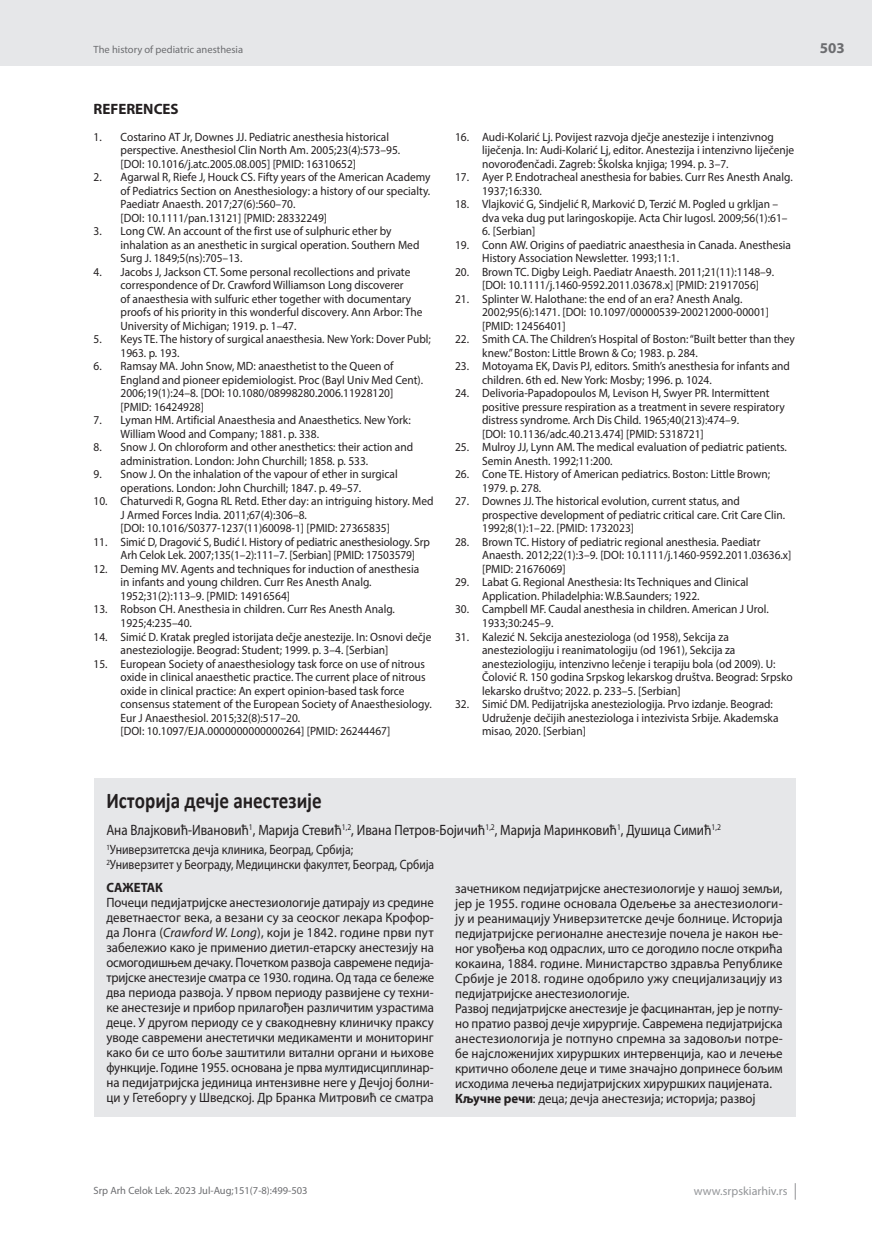
<style>
.page{position:relative;width:872px;height:1234px;background:#fff}
.page>*{position:absolute;margin:0;border:0;box-sizing:border-box;transform-origin:0 0}
.t1{font:700 22.5px "Calibri";color:#231f20;scale:.85 1}
.t2{font:15px "Myriad Pro";color:#231f20;scale:.87 1}
.t3{font:700 15px "Myriad Pro";color:#231f20}
.t4{font:700 15px "Myriad Pro";color:#6c6d70}
.t5{font:13.5px/15px "Myriad Pro";color:#231f20;text-align:justify;scale:.95 1}
.t6{font:13.5px/15px "Myriad Pro";color:#231f20;scale:.87 1}
.t7{font:700 13.5px "Myriad Pro";color:#231f20;scale:.95 1}
.t8{font:12px/13.5px "Myriad Pro";color:#231f20;scale:.95 1}
.t9{font:12px "Myriad Pro";color:#939598}
.t10{font:10.5px "Myriad Pro";color:#6c6d70}
.s1{font-style:italic}
.s2{font-weight:700}
</style>
<div class="page">
<div style="left:0;top:0;width:872px;height:66px;background:#e6e7e9"></div>
<svg style="left:795px;top:1183px;width:1px;height:16px"></svg>
<div style="left:94px;top:778px;width:701px;height:338px;background:#e6e7e9"></div>
<p class="t10" style="left:94px;top:43px;width:151px">The history of pediatric anesthesia</p>
<p class="t3" style="left:94px;top:99px;width:87px">REFERENCES</p>
<p class="t8" style="left:121px;top:130px;width:296px;text-indent:-27px">1. Costarino AT Jr, Downes JJ. Pediatric anesthesia historical perspective. Anesthesiol Clin North Am. 2005;23(4):573–95. [DOI: 10.1016/j.atc.2005.08.005] [PMID: 16310652]</p>
<p class="t8" style="left:121px;top:170px;width:328px;text-indent:-27px">2. Agarwal R, Riefe J, Houck CS. Fifty years of the American Academy of Pediatrics Section on Anesthesiology: a history of our specialty.<br>Paediatr Anaesth. 2017;27(6):560–70.<br>[DOI: 10.1111/pan.13121] [PMID: 28332249]</p>
<p class="t8" style="left:121px;top:224px;width:316px;text-indent:-27px">3. Long CW. An account of the first use of sulphuric ether by inhalation as an anesthetic in surgical operation. Southern Med<br>Surg J. 1849;5(ns):705–13.</p>
<p class="t8" style="left:121px;top:265px;width:319px;text-indent:-27px">4. Jacobs J, Jackson CT. Some personal recollections and private correspondence of Dr. Crawford Williamson Long discoverer<br>of anaesthesia with sulfuric ether together with documentary proofs of his priority in this wonderful discovery. Ann Arbor: The University of Michigan; 1919. p. 1–47.</p>
<p class="t8" style="left:121px;top:332px;width:328px;text-indent:-27px">5. Keys TE. The history of surgical anaesthesia. New York: Dover Publ;<br>1963. p. 193.</p>
<p class="t8" style="left:121px;top:359px;width:320px;text-indent:-27px">6. Ramsay MA. John Snow, MD: anaesthetist to the Queen of England and pioneer epidemiologist. Proc (Bayl Univ Med Cent).<br>2006;19(1):24–8. [DOI: 10.1080/08998280.2006.11928120] [PMID: 16424928]</p>
<p class="t8" style="left:121px;top:413px;width:307px;text-indent:-27px">7. Lyman HM. Artificial Anaesthesia and Anaesthetics. New York:<br>William Wood and Company; 1881. p. 338.</p>
<p class="t8" style="left:121px;top:440px;width:309px;text-indent:-27px">8. Snow J. On chloroform and other anesthetics: their action and administration. London: John Churchill; 1858. p. 533.</p>
<p class="t8" style="left:121px;top:467px;width:293px;text-indent:-27px">9. Snow J. On the inhalation of the vapour of ether in surgical operations. London: John Churchill; 1847. p. 49–57.</p>
<p class="t8" style="left:121px;top:494px;width:331px;text-indent:-27px">10. Chaturvedi R, Gogna RL Retd. Ether day: an intriguing history. Med<br>J Armed Forces India. 2011;67(4):306–8.<br>[DOI: 10.1016/S0377-1237(11)60098-1] [PMID: 27365835]</p>
<p class="t8" style="left:121px;top:535px;width:327px;text-indent:-27px">11. Simić D, Dragović S, Budić I. History of pediatric anesthesiology. Srp<br>Arh Celok Lek. 2007;135(1–2):111–7. [Serbian] [PMID: 17503579]</p>
<p class="t8" style="left:121px;top:562px;width:316px;text-indent:-27px">12. Deming MV. Agents and techniques for induction of anesthesia in infants and young children. Curr Res Anesth Analg.<br>1952;31(2):113–9. [PMID: 14916564]</p>
<p class="t8" style="left:121px;top:602px;width:290px;text-indent:-27px">13. Robson CH. Anesthesia in children. Curr Res Anesth Analg.<br>1925;4:235–40.</p>
<p class="t8" style="left:121px;top:629px;width:329px;text-indent:-27px">14. Simić D. Kratak pregled istorijata dečje anestezije. In: Osnovi dečje anesteziologije. Beograd: Student; 1999. p. 3–4. [Serbian]</p>
<p class="t8" style="left:121px;top:656px;width:329px;text-indent:-27px">15. European Society of anaesthesiology task force on use of nitrous oxide in clinical anaesthetic practice. The current place of nitrous oxide in clinical practice: An expert opinion-based task force consensus statement of the European Society of Anaesthesiology.<br>Eur J Anaesthesiol. 2015;32(8):517–20.<br>[DOI: 10.1097/EJA.0000000000000264] [PMID: 26244467]</p>
<p class="t8" style="left:482px;top:130px;width:330px;text-indent:-27px">16. Audi-Kolarić Lj. Povijest razvoja dječje anestezije i intenzivnog liječenja. In: Audi-Kolarić Lj, editor. Anestezija i intenzivno liječenje novorođenčadi. Zagreb: Školska knjiga; 1994. p. 3–7.</p>
<p class="t8" style="left:482px;top:170px;width:328px;text-indent:-27px">17. Ayer P. Endotracheal anesthesia for babies. Curr Res Anesth Analg.<br>1937;16:330.</p>
<p class="t8" style="left:482px;top:197px;width:323px;text-indent:-27px">18. Vlajković G, Sindjelić R, Marković D, Terzić M. Pogled u grkljan – dva veka dug put laringoskopije. Acta Chir Iugosl. 2009;56(1):61–</p>
<p class="t8" style="left:482px;top:224px;width:58px">6. [Serbian]</p>
<p class="t8" style="left:482px;top:238px;width:327px;text-indent:-27px">19. Conn AW. Origins of paediatric anaesthesia in Canada. Anesthesia<br>History Association Newsletter. 1993;11:1.</p>
<p class="t8" style="left:482px;top:265px;width:309px;text-indent:-27px">20. Brown TC. Digby Leigh. Paediatr Anaesth. 2011;21(11):1148–9. [DOI: 10.1111/j.1460-9592.2011.03678.x] [PMID: 21917056]</p>
<p class="t8" style="left:482px;top:292px;width:303px;text-indent:-27px">21. Splinter W. Halothane: the end of an era? Anesth Analg.<br>2002;95(6):1471. [DOI: 10.1097/00000539-200212000-00001] [PMID: 12456401]</p>
<p class="t8" style="left:482px;top:332px;width:331px;text-indent:-27px">22. Smith CA. The Children’s Hospital of Boston: “Built better than they knew.” Boston: Little Brown &amp; Co; 1983. p. 284.</p>
<p class="t8" style="left:482px;top:359px;width:325px;text-indent:-27px">23. Motoyama EK, Davis PJ, editors. Smith’s anesthesia for infants and children. 6th ed. New York: Mosby; 1996. p. 1024.</p>
<p class="t8" style="left:482px;top:386px;width:320px;text-indent:-27px">24. Delivoria-Papadopoulos M, Levison H, Swyer PR. Intermittent positive pressure respiration as a treatment in severe respiratory distress syndrome. Arch Dis Child. 1965;40(213):474–9.<br>[DOI: 10.1136/adc.40.213.474] [PMID: 5318721]</p>
<p class="t8" style="left:482px;top:440px;width:322px;text-indent:-27px">25. Mulroy JJ, Lynn AM. The medical evaluation of pediatric patients.<br>Semin Anesth. 1992;11:200.</p>
<p class="t8" style="left:482px;top:467px;width:305px;text-indent:-27px">26. Cone TE. History of American pediatrics. Boston: Little Brown;<br>1979. p. 278.</p>
<p class="t8" style="left:482px;top:494px;width:320px;text-indent:-27px">27. Downes JJ. The historical evolution, current status, and prospective development of pediatric critical care. Crit Care Clin.<br>1992;8(1):1–22. [PMID: 1732023]</p>
<p class="t8" style="left:482px;top:535px;width:327px;text-indent:-27px">28. Brown TC. History of pediatric regional anesthesia. Paediatr<br>Anaesth. 2012;22(1):3–9. [DOI: 10.1111/j.1460-9592.2011.03636.x] [PMID: 21676069]</p>
<p class="t8" style="left:482px;top:575px;width:282px;text-indent:-27px">29. Labat G. Regional Anesthesia: Its Techniques and Clinical<br>Application. Philadelphia: W.B.Saunders; 1922.</p>
<p class="t8" style="left:482px;top:602px;width:303px;text-indent:-27px">30. Campbell MF. Caudal anesthesia in children. American J Urol.<br>1933;30:245–9.</p>
<p class="t8" style="left:482px;top:629px;width:328px;text-indent:-27px">31. Kalezić N. Sekcija anesteziologa (od 1958), Sekcija za anesteziologiju i reanimatologiju (od 1961), Sekcija za anesteziologiju, intenzivno lečenje i terapiju bola (od 2009). U:<br>Čolović R. 150 godina Srpskog lekarskog društva. Beograd: Srpsko lekarsko društvo; 2022. p. 233–5. [Serbian]</p>
<p class="t8" style="left:482px;top:697px;width:313px;text-indent:-27px">32. Simić DM. Pedijatrijska anesteziologija. Prvo izdanje. Beograd:<br>Udruženje dečijih anesteziologa i intezivista Srbije. Akademska misao, 2020. [Serbian]</p>
<h1 class="t1" style="left:106px;top:784px;width:255px">Историја дечје анестезије</h1>
<p class="t2" style="left:106px;top:820px;width:708px">Ана Влајковић-Ивановић<sup>1</sup>, Марија Стевић<sup>1,2</sup>, Ивана Петров-Бојичић<sup>1,2</sup>, Марија Маринковић<sup>1</sup>, Душица Симић<sup>1,2</sup></p>
<p class="t6" style="left:106px;top:841px;width:378px"><sup>1</sup>Универзитетска дечја клиника, Београд, Србија;<br><sup>2</sup>Универзитет у Београду, Медицински факултет, Београд, Србија</p>
<p class="t7" style="left:106px;top:878px;width:61px">САЖЕТАК</p>
<p class="t5" style="left:106px;top:894px;width:346px">Почеци педијатријске анестезиологије датирају из средине деветнаестог века, а везани су за сеоског лекара Крофор&shy;да Лонга (<span class="s1">Crawford W. Long</span>), који је 1842. године први пут забележио како је применио диетил-етарску анестезију на осмогодишњем дечаку. Почетком развоја савремене педија&shy;тријске анестезије сматра се 1930. година. Oд тада се бележе два периода развоја. У првом периоду развијене су техни&shy;ке анестезије и прибор прилагођен различитим узрастима деце. У другом периоду се у свакодневну клиничку праксу уводе савремени анестетички медикаменти и мониторинг како би се што боље заштитили витални органи и њихове функције. Године 1955. основана је прва мултидисциплинар&shy;на педијатријска јединица интензивне неге у Дечјој болни&shy;ци у Гетеборгу у Шведској. Др Бранка Митровић се сматра</p>
<p class="t5" style="left:455px;top:880px;width:346px;text-align:left">зачетником педијатријске анестезиологије у нашој земљи, јер је 1955. године основала Одељење за анестезиологи&shy;ју и реанимацију Универзитетске дечје болнице. Историја педијатријске регионалне анестезије почела је након ње&shy;ног увођења код одраслих, што се догодило после открића кокаина, 1884. године. Министарство здравља Републике Србије је 2018. године одобрило ужу специјализацију из педијатријске анестезиологије.<br>Развој педијатријске анестезије је фасцинантан, јер је потпу&shy;но пратио развој дечје хирургије. Савремена педијатријска анестезиологија је потпуно спремна за задовољи потре&shy;бе најсложенијих хируршких интервенција, као и лечење критично оболеле деце и тиме значајно допринесе бољим исходима лечења педијатријских хируршких пацијената.<br><span class="s2">Кључне речи</span>: деца; дечја анестезија; историја; развој</p>
<p class="t4" style="left:820px;top:38px;width:26px">503</p>
<p class="t10" style="left:94px;top:1184px;width:216px">Srp Arh Celok Lek. 2023 Jul-Aug;151(7-8):499-503</p>
<p class="t9" style="left:694px;top:1183px;width:95px">www.srpskiarhiv.rs</p>
</div>
